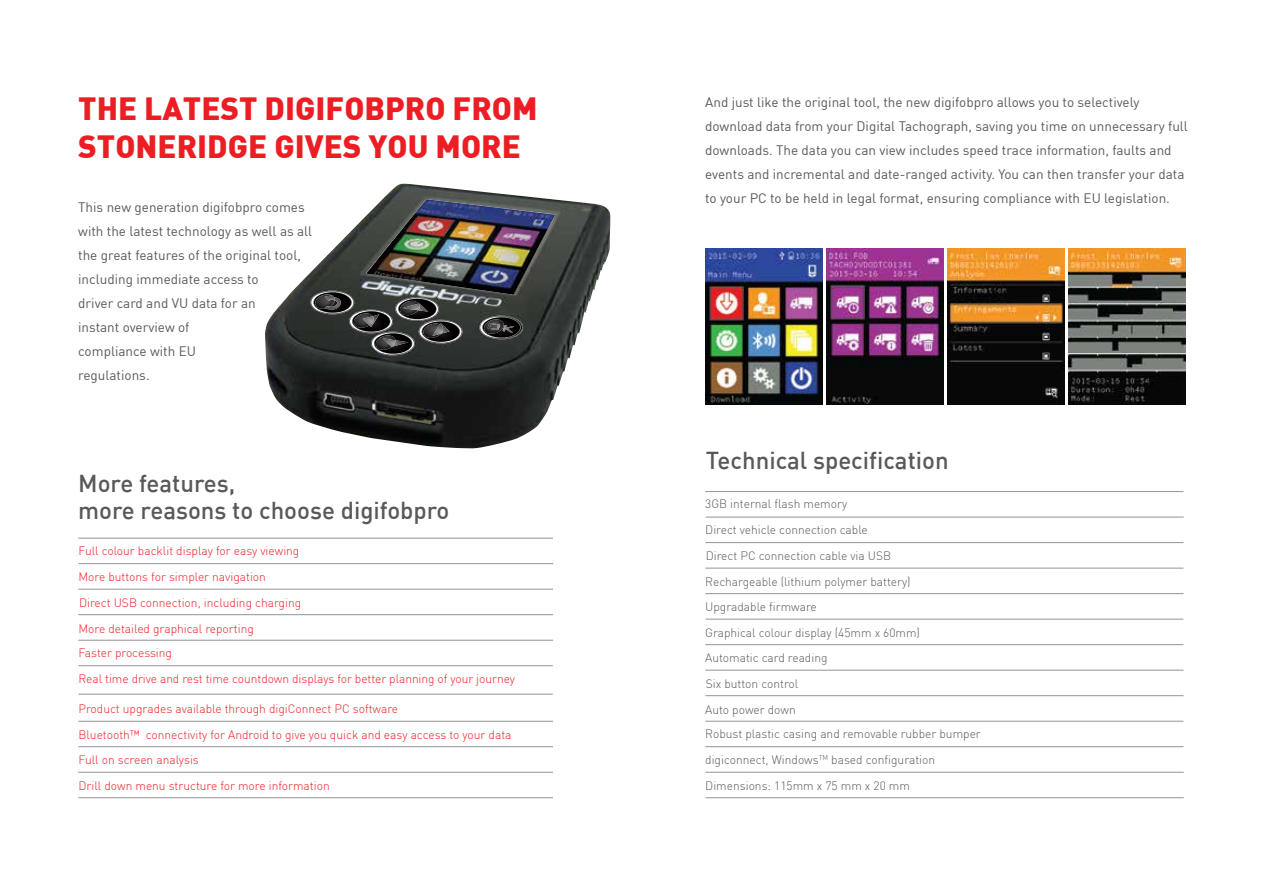
<style>
.page{position:relative;width:1263px;height:893px;background:#fff}
.page>*{position:absolute;margin:0;border:0;box-sizing:border-box;transform-origin:0 0}
.t1{font:900 31.5px/37.8px "DIN";color:#ed1d24}
.t2{font:500 24px/27px "DIN";color:#58595b}
.t3{font:13.5px/24px "DIN";color:#58595b}
.t4{font:300 12px/26px "DIN";color:#ed1d24}
.t5{font:300 12px/25.8px "DIN";color:#58595b}
</style>
<div class="page">
<img style="left:705px;top:249px;width:117px;height:155px">
<img style="left:826px;top:249px;width:117px;height:155px">
<img style="left:948px;top:249px;width:116px;height:155px">
<img style="left:1069px;top:249px;width:117px;height:155px">
<img style="left:265px;top:184px;width:345px;height:265px">
<svg style="left:479px;top:316px;width:44px;height:23px"></svg>
<svg style="left:310px;top:291px;width:152px;height:64px;background:#3d3f3d"></svg>
<img style="left:311px;top:292px;width:43px;height:21px">
<img style="left:325px;top:295px;width:19px;height:15px">
<img style="left:314px;top:294px;width:21px;height:15px">
<img style="left:325px;top:295px;width:10px;height:14px">
<img style="left:366px;top:199px;width:189px;height:96px">
<hr style="left:78px;top:665px;width:475px;height:1px;background:#909597">
<hr style="left:78px;top:589px;width:475px;height:1px;background:#909597">
<hr style="left:78px;top:614px;width:475px;height:1px;background:#909597">
<hr style="left:78px;top:640px;width:475px;height:1px;background:#909597">
<hr style="left:78px;top:721px;width:475px;height:1px;background:#909597">
<hr style="left:78px;top:746px;width:475px;height:1px;background:#909597">
<hr style="left:78px;top:772px;width:475px;height:1px;background:#909597">
<hr style="left:78px;top:797px;width:475px;height:1px;background:#909597">
<hr style="left:78px;top:563px;width:475px;height:1px;background:#909597">
<hr style="left:78px;top:538px;width:475px;height:1px;background:#909597">
<hr style="left:78px;top:694px;width:475px;height:1px;background:#909597">
<hr style="left:705px;top:619px;width:478px;height:1px;background:#909597">
<hr style="left:705px;top:542px;width:478px;height:1px;background:#909597">
<hr style="left:705px;top:568px;width:478px;height:1px;background:#909597">
<hr style="left:705px;top:593px;width:478px;height:1px;background:#909597">
<hr style="left:705px;top:644px;width:478px;height:1px;background:#909597">
<hr style="left:705px;top:670px;width:478px;height:1px;background:#909597">
<hr style="left:705px;top:695px;width:478px;height:1px;background:#909597">
<hr style="left:705px;top:721px;width:478px;height:1px;background:#909597">
<hr style="left:705px;top:746px;width:478px;height:1px;background:#909597">
<hr style="left:705px;top:772px;width:479px;height:1px;background:#909597">
<hr style="left:705px;top:797px;width:479px;height:1px;background:#909597">
<hr style="left:705px;top:517px;width:479px;height:1px;background:#909597">
<hr style="left:705px;top:491px;width:478px;height:1px;background:#909597">
<h1 class="t1" style="left:78px;top:88px;width:461px">THE LATEST DIGIFOBPRO FROM<br>STONERIDGE GIVES YOU MORE</h1>
<p class="t3" style="left:78px;top:195px;width:236px">This new generation digifobpro comes with the latest technology as well as all the great features of the original tool, including immediate access to<br>driver card and VU data for an<br>instant overview of<br>compliance with EU<br>regulations.</p>
<h2 class="t2" style="left:78px;top:469px;width:373px">More features,<br>more reasons to choose digifobpro</h2>
<p class="t4" style="left:78px;top:537px;width:224px">Full colour backlit display for easy viewing More buttons for simpler navigation<br>Direct USB connection, including charging More detailed graphical reporting</p>
<p class="t4" style="left:78px;top:640px;width:438px">Faster processing<br>Real time drive and rest time countdown displays for better planning of your journey</p>
<p class="t4" style="left:78px;top:696px;width:434px">Product upgrades available through digiConnect PC software<br>Bluetooth™ connectivity for Android to give you quick and easy access to your data</p>
<p class="t4" style="left:78px;top:746px;width:253px">Full on screen analysis<br>Drill down menu structure for more information</p>
<p class="t3" style="left:705px;top:90px;width:484px">And just like the original tool, the new digifobpro allows you to selectively download data from your Digital Tachograph, saving you time on unnecessary full downloads. The data you can view includes speed trace information, faults and events and incremental and date-ranged activity. You can then transfer your data to your PC to be held in legal format, ensuring compliance with EU legislation.</p>
<h2 class="t2" style="left:706px;top:446px;width:244px">Technical specification</h2>
<p class="t5" style="left:705px;top:491px;width:207px">3GB internal flash memory<br>Direct vehicle connection cable<br>Direct PC connection cable via USB Rechargeable (lithium polymer battery)</p>
<p class="t5" style="left:705px;top:593px;width:216px">Upgradable firmware<br>Graphical colour display (45mm x 60mm)<br>Automatic card reading<br>Six button control<br>Auto power down</p>
<p class="t5" style="left:705px;top:721px;width:277px">Robust plastic casing and removable rubber bumper digiconnect, Windows<sup>TM</sup> based configuration<br>Dimensions: 115mm x 75 mm x 20 mm</p>
</div>
